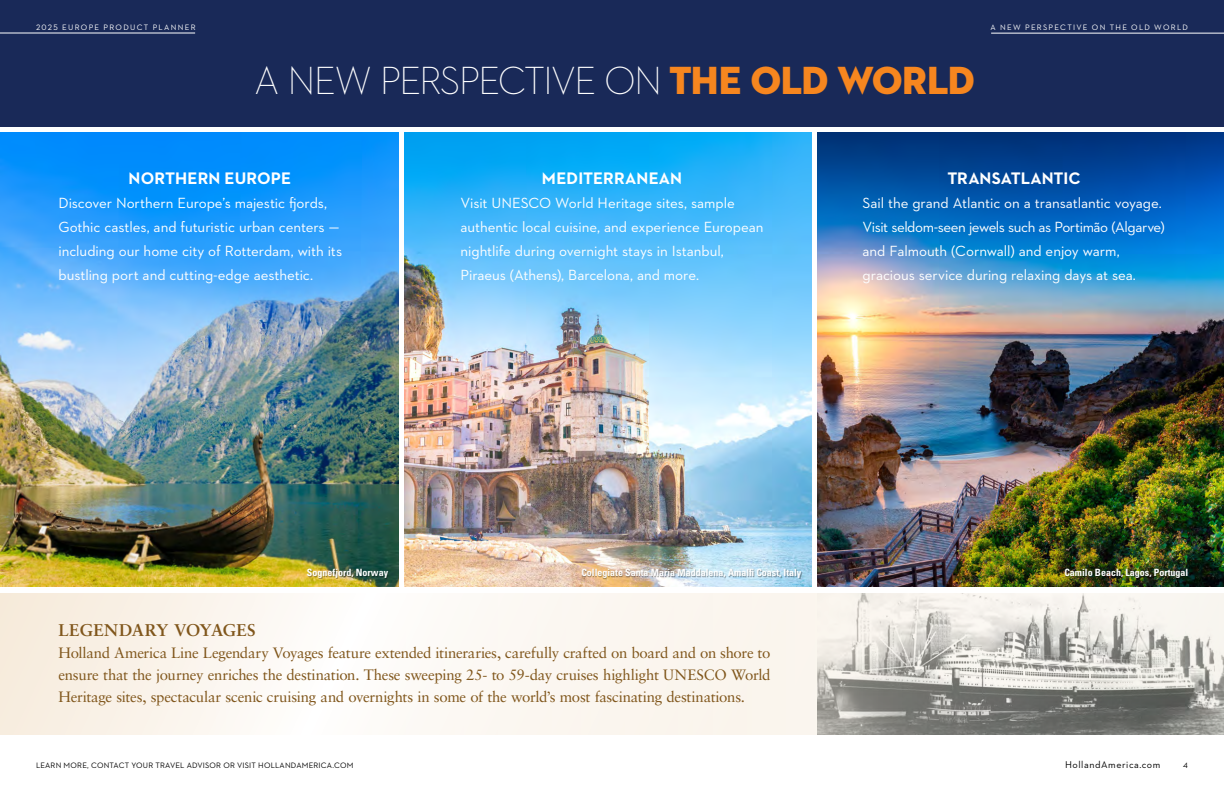
<style>
.page{position:relative;width:1224px;height:792px;background:#fff}
.page>*{position:absolute;margin:0;border:0;box-sizing:border-box;transform-origin:0 0}
.t1{font:300 40px "Neutraface 2 Display";letter-spacing:-.035em;color:#fff}
.t2{font:700 17px "Neutraface 2 Text";letter-spacing:.005em;color:#fff}
.t3{font:700 17px "Sabon LT Std";letter-spacing:.01em;color:#80561b}
.t4{font:15px/24px "Neutraface 2 Text";letter-spacing:-.005em;color:#fff}
.t5{font:15px/22px "Sabon LT Std";letter-spacing:-.02em;color:#80561b;text-align:justify}
.t6{font:700 condensed 10px "Univers LT Std";color:#fff}
.t7{font:10px "Neutraface 2 Text";letter-spacing:.055em;color:#000}
.t8{font:8px "Neutraface 2 Text";letter-spacing:.02em;color:#000}
.t9{font:8px "Neutraface 2 Text";letter-spacing:.16em;color:#fff}
.s1{font-family:"Neutraface 2 Display Titling";font-weight:400;color:#f6861f}
</style>
<div class="page">
<svg style="left:0;top:593px;width:1224px;height:142px"></svg>
<div style="left:0;top:0;width:1224px;height:126px;background:#192958"></div>
<hr style="left:0;top:33px;width:195px;height:1px;background:#fff">
<hr style="left:991px;top:33px;width:233px;height:1px;background:#fff">
<img style="left:0;top:132px;width:398px;height:454px">
<img style="left:404px;top:132px;width:407px;height:454px">
<img style="left:817px;top:132px;width:407px;height:454px">
<div style="left:582px;top:569px;width:220px;height:10px;background:#000;opacity:.35"></div>
<div style="left:1065px;top:569px;width:123px;height:10px;background:#000;opacity:.35"></div>
<div style="left:307px;top:569px;width:82px;height:10px;background:#000;opacity:.35"></div>
<p class="t9" style="left:36px;top:22px;width:161px">2025 EUROPE PRODUCT PLANNER</p>
<h1 class="t1" style="left:254px;top:58px;width:721px">A NEW PERSPECTIVE ON <span class="s1">THE OLD WORLD</span></h1>
<p class="t9" style="left:991px;top:22px;width:199px">A NEW PERSPECTIVE ON THE OLD WORLD</p>
<p class="t2" style="left:129px;top:168px;width:164px">NORTHERN EUROPE</p>
<p class="t4" style="left:58px;top:191px;width:285px">Discover Northern Europe’s majestic fjords, Gothic castles, and futuristic urban centers — including our home city of Rotterdam, with its bustling port and cutting-edge aesthetic.</p>
<p class="t2" style="left:542px;top:168px;width:142px">MEDITERRANEAN</p>
<p class="t4" style="left:461px;top:191px;width:304px">Visit UNESCO World Heritage sites, sample authentic local cuisine, and experience European nightlife during overnight stays in Istanbul, Piraeus (Athens), Barcelona, and more.</p>
<p class="t2" style="left:947px;top:168px;width:135px">TRANSATLANTIC</p>
<p class="t4" style="left:863px;top:191px;width:304px">Sail the grand Atlantic on a transatlantic voyage.<br>Visit seldom-seen jewels such as Portimão (Algarve) and Falmouth (Cornwall) and enjoy warm, gracious service during relaxing days at sea.</p>
<p class="t6" style="left:307px;top:567px;width:83px">Sognefjord, Norway</p>
<p class="t6" style="left:581px;top:567px;width:221px">Collegiate Santa Maria Maddalena, Amalfi Coast, Italy</p>
<p class="t6" style="left:1064px;top:567px;width:125px">Camilo Beach, Lagos, Portugal</p>
<p class="t3" style="left:58px;top:620px;width:199px">LEGENDARY VOYAGES</p>
<p class="t5" style="left:58px;top:642px;width:713px">Holland America Line Legendary Voyages feature extended itineraries, carefully crafted on board and on shore to ensure that the journey enriches the destination. These sweeping 25- to 59-day cruises highlight UNESCO World Heritage sites, spectacular scenic cruising and overnights in some of the world’s most fascinating destinations.</p>
<p class="t8" style="left:36px;top:761px;width:319px">LEARN MORE, CONTACT YOUR TRAVEL ADVISOR OR VISIT HOLLANDAMERICA.COM</p>
<p class="t7" style="left:1065px;top:759px;width:97px">HollandAmerica.com</p>
<p class="t8" style="left:1183px;top:761px;width:6px">4</p>
</div>
